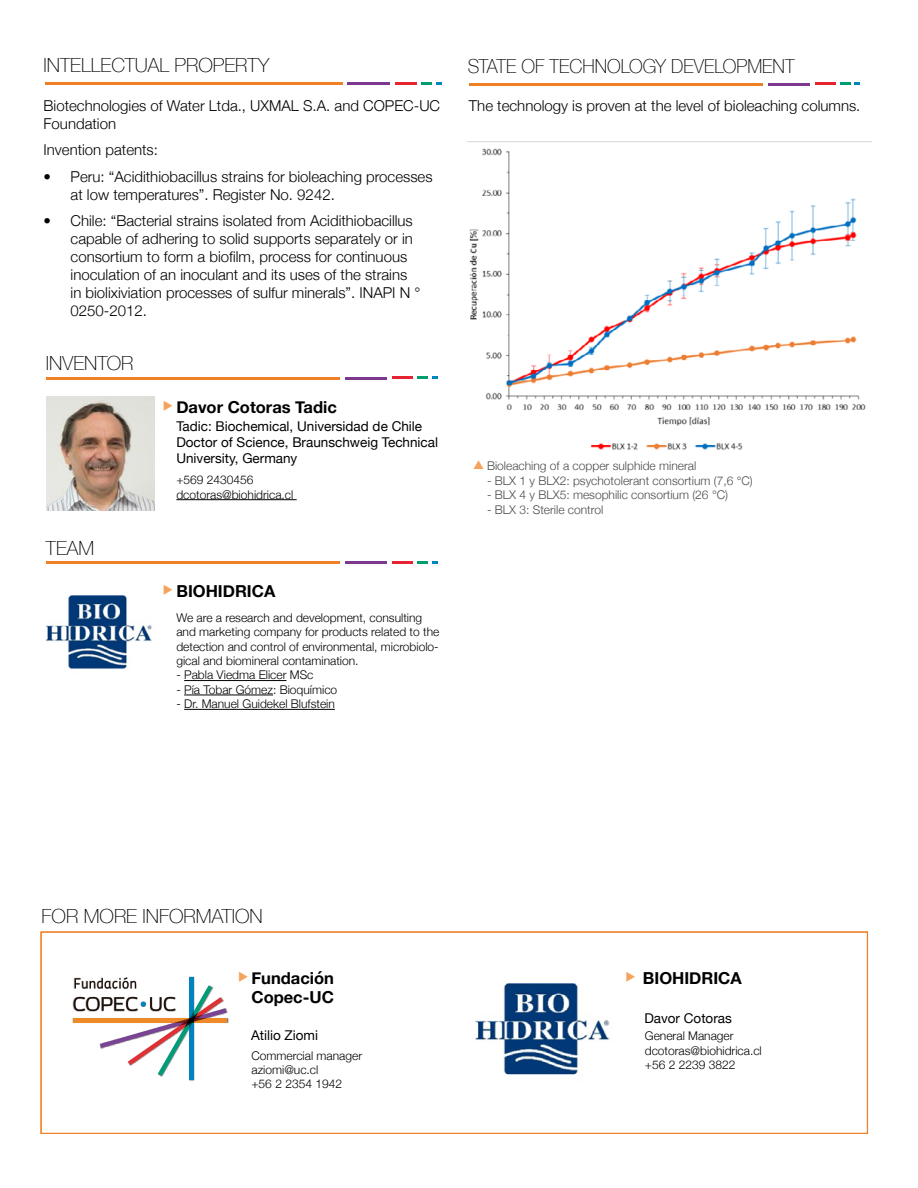
<style>
.page{position:relative;width:918px;height:1188px;background:#fff}
.page>*{position:absolute;margin:0;border:0;box-sizing:border-box;transform-origin:0 0}
.t1{font:100 19.5px "Helvetica Neue";color:#000}
.t2{font:100 19.35px "Helvetica Neue";color:#000;scale:.95 1}
.t3{font:700 16.5px/19.8px "Helvetica Neue";color:#000;text-align:right}
.t4{font:300 15px/18px "Helvetica Neue";color:#000}
.t5{font:13.5px/16.2px "Helvetica Neue";color:#000}
.t6{font:300 12px/14.4px "Helvetica Neue";color:#000}
.t7{font:300 12px "Helvetica Neue";color:#4a4a49}
</style>
<div class="page">
<hr style="left:189px;top:977px;width:4px;height:103px;background:#0083be">
<svg style="left:74px;top:977px;width:153px;height:99px"></svg>
<hr style="left:176px;top:499px;width:121px;height:1px;background:#000">
<hr style="left:184px;top:680px;width:102px;height:1px;background:#000">
<hr style="left:184px;top:695px;width:89px;height:1px;background:#000">
<hr style="left:184px;top:709px;width:151px;height:1px;background:#000">
<img style="left:46px;top:397px;width:109px;height:114px">
<img style="left:46px;top:596px;width:106px;height:73px">
<div style="left:40px;top:932px;width:828px;height:202px;border:1px solid #f08026"></div>
<hr style="left:469px;top:83px;width:293px;height:2px;background:#f08026">
<hr style="left:768px;top:83px;width:41px;height:2px;background:#7a398e">
<hr style="left:815px;top:82px;width:20px;height:3px;background:#e62330">
<svg style="left:840px;top:82px;width:20px;height:3px"></svg>
<hr style="left:46px;top:377px;width:293px;height:2px;background:#f08026">
<hr style="left:345px;top:377px;width:41px;height:2px;background:#7a398e">
<hr style="left:392px;top:376px;width:21px;height:3px;background:#e62330">
<svg style="left:417px;top:376px;width:20px;height:3px"></svg>
<hr style="left:46px;top:562px;width:293px;height:2px;background:#f08026">
<hr style="left:345px;top:562px;width:41px;height:2px;background:#7a398e">
<hr style="left:392px;top:561px;width:21px;height:3px;background:#e62330">
<svg style="left:417px;top:561px;width:20px;height:3px"></svg>
<hr style="left:45px;top:83px;width:297px;height:2px;background:#f08026">
<hr style="left:348px;top:83px;width:42px;height:2px;background:#7a398e">
<hr style="left:395px;top:82px;width:21px;height:3px;background:#e62330">
<svg style="left:421px;top:82px;width:20px;height:3px"></svg>
<img style="left:476px;top:983px;width:134px;height:92px">
<img style="left:468px;top:141px;width:403px;height:309px">
<h1 class="t1" style="left:44px;top:51px;width:227px">INTELLECTUAL PROPERTY</h1>
<p class="t4" style="left:44px;top:95px;width:398px">Biotechnologies of Water Ltda., UXMAL S.A. and COPEC-UC<br>Foundation</p>
<p class="t4" style="left:44px;top:140px;width:116px">Invention patents:</p>
<p class="t4" style="left:71px;top:166px;width:364px;text-indent:-27px">• Peru: “Acidithiobacillus strains for bioleaching processes at low temperatures”. Register No. 9242.</p>
<p class="t4" style="left:71px;top:211px;width:351px;text-indent:-27px">• Chile: “Bacterial strains isolated from Acidithiobacillus capable of adhering to solid supports separately or in consortium to form a biofilm, process for continuous inoculation of an inoculant and its uses of the strains in biolixiviation processes of sulfur minerals”. INAPI N ° 0250-2012.</p>
<h1 class="t1" style="left:46px;top:348px;width:89px">INVENTOR</h1>
<h1 class="t1" style="left:46px;top:533px;width:50px">TEAM</h1>
<p class="t3" style="left:176px;top:398px;width:162px">Davor Cotoras Tadic</p>
<p class="t5" style="left:176px;top:419px;width:263px">Tadic: Biochemical, Universidad de Chile<br>Doctor of Science, Braunschweig Technical<br>University, Germany</p>
<p class="t6" style="left:176px;top:472px;width:118px">+569 2430456 dcotoras@biohidrica.cl</p>
<p class="t3" style="left:176px;top:581px;width:100px">BIOHIDRICA</p>
<p class="t6" style="left:176px;top:609px;width:264px">We are a research and development, consulting and marketing company for products related to the detection and control of environmental, microbiolo&shy;gical and biomineral contamination.</p>
<p class="t6" style="left:176px;top:667px;width:139px">- Pabla Viedma Elicer MSc</p>
<p class="t6" style="left:176px;top:681px;width:162px">- Pía Tobar Gómez: Bioquímico</p>
<p class="t6" style="left:176px;top:696px;width:160px">- Dr. Manuel Guidekel Blufstein</p>
<p class="t2" style="left:468px;top:51px;width:346px">STATE OF TECHNOLOGY DEVELOPMENT</p>
<p class="t4" style="left:469px;top:96px;width:393px">The technology is proven at the level of bioleaching columns.</p>
<p class="t7" style="left:487px;top:457px;width:211px">Bioleaching of a copper sulphide mineral</p>
<p class="t7" style="left:487px;top:471px;width:267px">- BLX 1 y BLX2: psychotolerant consortium (7,6 °C)</p>
<p class="t7" style="left:487px;top:485px;width:243px">- BLX 4 y BLX5: mesophilic consortium (26 °C)</p>
<p class="t7" style="left:487px;top:500px;width:118px">- BLX 3: Sterile control</p>
<h1 class="t1" style="left:42px;top:902px;width:223px">FOR MORE INFORMATION</h1>
<p class="t3" style="left:238px;top:968px;width:97px"><sup>◆</sup> Fundación<br>Copec-UC</p>
<p class="t3" style="left:625px;top:968px;width:118px"><sup>◆</sup> BIOHIDRICA</p>
<p class="t5" style="left:251px;top:1028px;width:69px">Atilio Ziomi</p>
<p class="t6" style="left:251px;top:1047px;width:112px">Commercial manager aziomi@uc.cl<br>+56 2 2354 1942</p>
<p class="t5" style="left:644px;top:1011px;width:89px">Davor Cotoras</p>
<p class="t6" style="left:645px;top:1028px;width:118px">General Manager dcotoras@biohidrica.cl +56 2 2239 3822</p>
</div>
